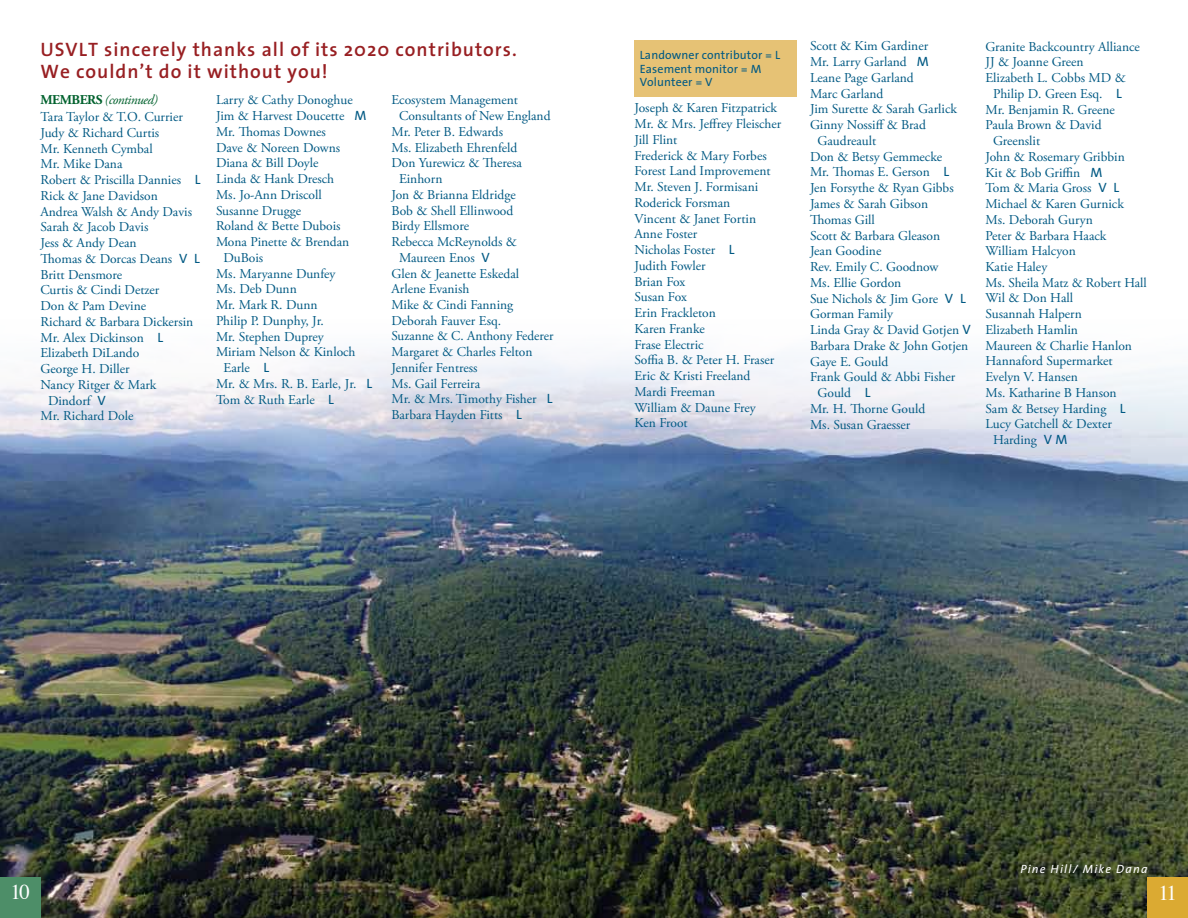
<style>
.page{position:relative;width:1188px;height:918px;background:#fff}
.page>*{position:absolute;margin:0;border:0;box-sizing:border-box;transform-origin:0 0}
.t1{font:21px "Times";color:#fff}
.t2{font:600 19.5px/22.5px "The Sans";letter-spacing:.05em;color:#981f22}
.t3{font:13.5px/15.8px "Adobe Garamond Pro";color:#005983}
.t4{font:italic 13.5px "Adobe Garamond Pro";letter-spacing:-.035em;color:#00612d}
.t5{font:12px/13.5px "The Sans";letter-spacing:.01em;color:#005983}
.t6{font:italic 12px "The Sans";letter-spacing:.1em;color:#fff}
.s1{font-family:"The Sans"}
.s2{font-weight:700;font-style:normal}
</style>
<div class="page">
<img style="left:0;top:354px;width:1188px;height:564px">
<div style="left:0;top:878px;width:40px;height:40px;background:#4d8e68"></div>
<div style="left:1148px;top:878px;width:40px;height:40px;background:#dbaa32"></div>
<div style="left:634px;top:41px;width:163px;height:56px;background:#e6c275"></div>
<h2 class="t2" style="left:40px;top:38px;width:478px">USVLT sincerely thanks all of its 2020 contributors.<br>We couldn’t do it without you!</h2>
<p class="t3" style="left:40px;top:109px;width:144px">Tara Taylor &amp; T.O. Currier</p>
<p class="t3" style="left:40px;top:125px;width:120px">Judy &amp; Richard Curtis</p>
<p class="t3" style="left:40px;top:141px;width:114px">Mr. Kenneth Cymbal</p>
<p class="t3" style="left:40px;top:157px;width:84px">Mr. Mike Dana</p>
<p class="t3" style="left:40px;top:172px;width:161px">Robert &amp; Priscilla Dannies <span class="s1">L</span></p>
<p class="t3" style="left:40px;top:188px;width:119px">Rick &amp; Jane Davidson</p>
<p class="t3" style="left:40px;top:204px;width:153px">Andrea Walsh &amp; Andy Davis</p>
<p class="t3" style="left:40px;top:220px;width:109px">Sarah &amp; Jacob Davis</p>
<p class="t3" style="left:40px;top:235px;width:98px">Jess &amp; Andy Dean</p>
<p class="t3" style="left:40px;top:251px;width:161px">Thomas &amp; Dorcas Deans <span class="s1">V L</span></p>
<p class="t3" style="left:40px;top:267px;width:83px">Britt Densmore</p>
<p class="t3" style="left:40px;top:283px;width:120px">Curtis &amp; Cindi Detzer</p>
<p class="t3" style="left:40px;top:298px;width:107px">Don &amp; Pam Devine</p>
<p class="t3" style="left:40px;top:314px;width:154px">Richard &amp; Barbara Dickersin</p>
<p class="t3" style="left:40px;top:330px;width:124px">Mr. Alex Dickinson <span class="s1">L</span></p>
<p class="t3" style="left:40px;top:346px;width:100px">Elizabeth DiLando</p>
<p class="t3" style="left:40px;top:361px;width:91px">George H. Diller</p>
<p class="t3" style="left:40px;top:377px;width:117px">Nancy Ritger &amp; Mark</p>
<p class="t3" style="left:48px;top:393px;width:59px">Dindorf <span class="s1">V</span></p>
<p class="t3" style="left:40px;top:409px;width:94px">Mr. Richard Dole</p>
<p class="t4" style="left:40px;top:91px;width:119px"><span class="s2">MEMBERS</span> (continued)</p>
<p class="t3" style="left:216px;top:93px;width:138px">Larry &amp; Cathy Donoghue</p>
<p class="t3" style="left:216px;top:108px;width:152px">Jim &amp; Harvest Doucette <span class="s1">M</span></p>
<p class="t3" style="left:216px;top:124px;width:111px">Mr. Thomas Downes</p>
<p class="t3" style="left:216px;top:140px;width:126px">Dave &amp; Noreen Downs</p>
<p class="t3" style="left:216px;top:156px;width:104px">Diana &amp; Bill Doyle</p>
<p class="t3" style="left:216px;top:171px;width:120px">Linda &amp; Hank Dresch</p>
<p class="t3" style="left:216px;top:187px;width:107px">Ms. Jo-Ann Driscoll</p>
<p class="t3" style="left:216px;top:203px;width:87px">Susanne Drugge</p>
<p class="t3" style="left:216px;top:219px;width:126px">Roland &amp; Bette Dubois</p>
<p class="t3" style="left:216px;top:234px;width:135px">Mona Pinette &amp; Brendan</p>
<p class="t3" style="left:224px;top:250px;width:41px">DuBois</p>
<p class="t3" style="left:216px;top:266px;width:121px">Ms. Maryanne Dunfey</p>
<p class="t3" style="left:216px;top:282px;width:82px">Ms. Deb Dunn</p>
<p class="t3" style="left:216px;top:297px;width:103px">Mr. Mark R. Dunn</p>
<p class="t3" style="left:216px;top:313px;width:109px">Philip P. Dunphy, Jr.</p>
<p class="t3" style="left:216px;top:329px;width:109px">Mr. Stephen Duprey</p>
<p class="t3" style="left:216px;top:345px;width:141px">Miriam Nelson &amp; Kinloch</p>
<p class="t3" style="left:224px;top:360px;width:47px">Earle <span class="s1">L</span></p>
<p class="t3" style="left:216px;top:376px;width:158px">Mr. &amp; Mrs. R. B. Earle, Jr. <span class="s1">L</span></p>
<p class="t3" style="left:216px;top:392px;width:119px">Tom &amp; Ruth Earle <span class="s1">L</span></p>
<p class="t3" style="left:392px;top:93px;width:128px">Ecosystem Management</p>
<p class="t3" style="left:399px;top:108px;width:153px">Consultants of New England</p>
<p class="t3" style="left:392px;top:124px;width:113px">Mr. Peter B. Edwards</p>
<p class="t3" style="left:392px;top:140px;width:127px">Ms. Elizabeth Ehrenfeld</p>
<p class="t3" style="left:392px;top:156px;width:132px">Don Yurewicz &amp; Theresa</p>
<p class="t3" style="left:399px;top:171px;width:45px">Einhorn</p>
<p class="t3" style="left:392px;top:187px;width:126px">Jon &amp; Brianna Eldridge</p>
<p class="t3" style="left:392px;top:203px;width:123px">Bob &amp; Shell Ellinwood</p>
<p class="t3" style="left:392px;top:219px;width:79px">Birdy Ellsmore</p>
<p class="t3" style="left:392px;top:234px;width:127px">Rebecca McReynolds &amp;</p>
<p class="t3" style="left:399px;top:250px;width:92px">Maureen Enos <span class="s1">V</span></p>
<p class="t3" style="left:392px;top:266px;width:129px">Glen &amp; Jeanette Eskedal</p>
<p class="t3" style="left:392px;top:282px;width:79px">Arlene Evanish</p>
<p class="t3" style="left:392px;top:297px;width:123px">Mike &amp; Cindi Fanning</p>
<p class="t3" style="left:392px;top:313px;width:111px">Deborah Fauver Esq.</p>
<p class="t3" style="left:392px;top:329px;width:163px">Suzanne &amp; C. Anthony Federer</p>
<p class="t3" style="left:392px;top:345px;width:143px">Margaret &amp; Charles Felton</p>
<p class="t3" style="left:392px;top:360px;width:88px">Jennifer Fentress</p>
<p class="t3" style="left:392px;top:376px;width:90px">Ms. Gail Ferreira</p>
<p class="t3" style="left:392px;top:392px;width:163px">Mr. &amp; Mrs. Timothy Fisher <span class="s1">L</span></p>
<p class="t3" style="left:392px;top:408px;width:132px">Barbara Hayden Fitts <span class="s1">L</span></p>
<p class="t5" style="left:640px;top:49px;width:142px">Landowner contributor = L<br>Easement monitor = M<br>Volunteer = V</p>
<p class="t3" style="left:634px;top:101px;width:148px">Joseph &amp; Karen Fitzpatrick<br>Mr. &amp; Mrs. Jeffrey Fleischer<br>Jill Flint<br>Frederick &amp; Mary Forbes<br>Forest Land Improvement<br>Mr. Steven J. Formisani<br>Roderick Forsman<br>Vincent &amp; Janet Fortin<br>Anne Foster<br>Nicholas Foster <span class="s1">L<br></span>Judith Fowler<br>Brian Fox<br>Susan Fox<br>Erin Frackleton<br>Karen Franke<br>Frase Electric<br>Soffia B. &amp; Peter H. Fraser<br>Eric &amp; Kristi Freeland<br>Mardi Freeman<br>William &amp; Daune Frey<br>Ken Froot</p>
<p class="t3" style="left:810px;top:39px;width:120px">Scott &amp; Kim Gardiner</p>
<p class="t3" style="left:810px;top:55px;width:120px">Mr. Larry Garland <span class="s1">M</span></p>
<p class="t3" style="left:810px;top:70px;width:105px">Leane Page Garland</p>
<p class="t3" style="left:810px;top:86px;width:75px">Marc Garland</p>
<p class="t3" style="left:810px;top:102px;width:148px">Jim Surette &amp; Sarah Garlick</p>
<p class="t3" style="left:810px;top:118px;width:117px">Ginny Nossiff &amp; Brad</p>
<p class="t3" style="left:818px;top:133px;width:60px">Gaudreault</p>
<p class="t3" style="left:810px;top:149px;width:134px">Don &amp; Betsy Gemmecke</p>
<p class="t3" style="left:810px;top:165px;width:141px">Mr. Thomas E. Gerson <span class="s1">L</span></p>
<p class="t3" style="left:810px;top:181px;width:145px">Jen Forsythe &amp; Ryan Gibbs</p>
<p class="t3" style="left:810px;top:196px;width:120px">James &amp; Sarah Gibson</p>
<p class="t3" style="left:810px;top:212px;width:66px">Thomas Gill</p>
<p class="t3" style="left:810px;top:228px;width:132px">Scott &amp; Barbara Gleason</p>
<p class="t3" style="left:810px;top:244px;width:73px">Jean Goodine</p>
<p class="t3" style="left:810px;top:259px;width:130px">Rev. Emily C. Goodnow</p>
<p class="t3" style="left:810px;top:275px;width:93px">Ms. Ellie Gordon</p>
<p class="t3" style="left:810px;top:291px;width:157px">Sue Nichols &amp; Jim Gore <span class="s1">V L</span></p>
<p class="t3" style="left:810px;top:307px;width:84px">Gorman Family</p>
<p class="t3" style="left:810px;top:322px;width:162px">Linda Gray &amp; David Gotjen <span class="s1">V</span></p>
<p class="t3" style="left:810px;top:338px;width:160px">Barbara Drake &amp; John Gotjen</p>
<p class="t3" style="left:810px;top:354px;width:80px">Gaye E. Gould</p>
<p class="t3" style="left:810px;top:370px;width:147px">Frank Gould &amp; Abbi Fisher</p>
<p class="t3" style="left:818px;top:385px;width:54px">Gould <span class="s1">L</span></p>
<p class="t3" style="left:810px;top:401px;width:117px">Mr. H. Thorne Gould</p>
<p class="t3" style="left:810px;top:417px;width:102px">Ms. Susan Graesser</p>
<p class="t3" style="left:986px;top:39px;width:156px">Granite Backcountry Alliance</p>
<p class="t3" style="left:986px;top:55px;width:100px">JJ &amp; Joanne Green</p>
<p class="t3" style="left:986px;top:70px;width:142px">Elizabeth L. Cobbs MD &amp;</p>
<p class="t3" style="left:993px;top:86px;width:130px">Philip D. Green Esq. <span class="s1">L</span></p>
<p class="t3" style="left:986px;top:102px;width:131px">Mr. Benjamin R. Greene</p>
<p class="t3" style="left:986px;top:118px;width:118px">Paula Brown &amp; David</p>
<p class="t3" style="left:993px;top:133px;width:49px">Greenslit</p>
<p class="t3" style="left:986px;top:149px;width:141px">John &amp; Rosemary Gribbin</p>
<p class="t3" style="left:986px;top:165px;width:118px">Kit &amp; Bob Griffin <span class="s1">M</span></p>
<p class="t3" style="left:986px;top:181px;width:135px">Tom &amp; Maria Gross <span class="s1">V L</span></p>
<p class="t3" style="left:986px;top:196px;width:140px">Michael &amp; Karen Gurnick</p>
<p class="t3" style="left:986px;top:212px;width:109px">Ms. Deborah Guryn</p>
<p class="t3" style="left:986px;top:228px;width:122px">Peter &amp; Barbara Haack</p>
<p class="t3" style="left:986px;top:244px;width:92px">William Halcyon</p>
<p class="t3" style="left:986px;top:259px;width:63px">Katie Haley</p>
<p class="t3" style="left:986px;top:275px;width:163px">Ms. Sheila Matz &amp; Robert Hall</p>
<p class="t3" style="left:986px;top:291px;width:89px">Wil &amp; Don Hall</p>
<p class="t3" style="left:986px;top:306px;width:98px">Susannah Halpern</p>
<p class="t3" style="left:986px;top:322px;width:94px">Elizabeth Hamlin</p>
<p class="t3" style="left:986px;top:338px;width:148px">Maureen &amp; Charlie Hanlon</p>
<p class="t3" style="left:986px;top:354px;width:129px">Hannaford Supermarket</p>
<p class="t3" style="left:986px;top:369px;width:94px">Evelyn V. Hansen</p>
<p class="t3" style="left:986px;top:385px;width:133px">Ms. Katharine B Hanson</p>
<p class="t3" style="left:986px;top:401px;width:142px">Sam &amp; Betsey Harding <span class="s1">L</span></p>
<p class="t3" style="left:986px;top:417px;width:128px">Lucy Gatchell &amp; Dexter</p>
<p class="t3" style="left:993px;top:432px;width:76px">Harding <span class="s1">V M</span></p>
<h1 class="t1" style="left:11px;top:872px;width:21px">10</h1>
<p class="t6" style="left:1020px;top:861px;width:129px">Pine Hill/ Mike Dana</p>
<h1 class="t1" style="left:1158px;top:874px;width:20px">11</h1>
</div>
